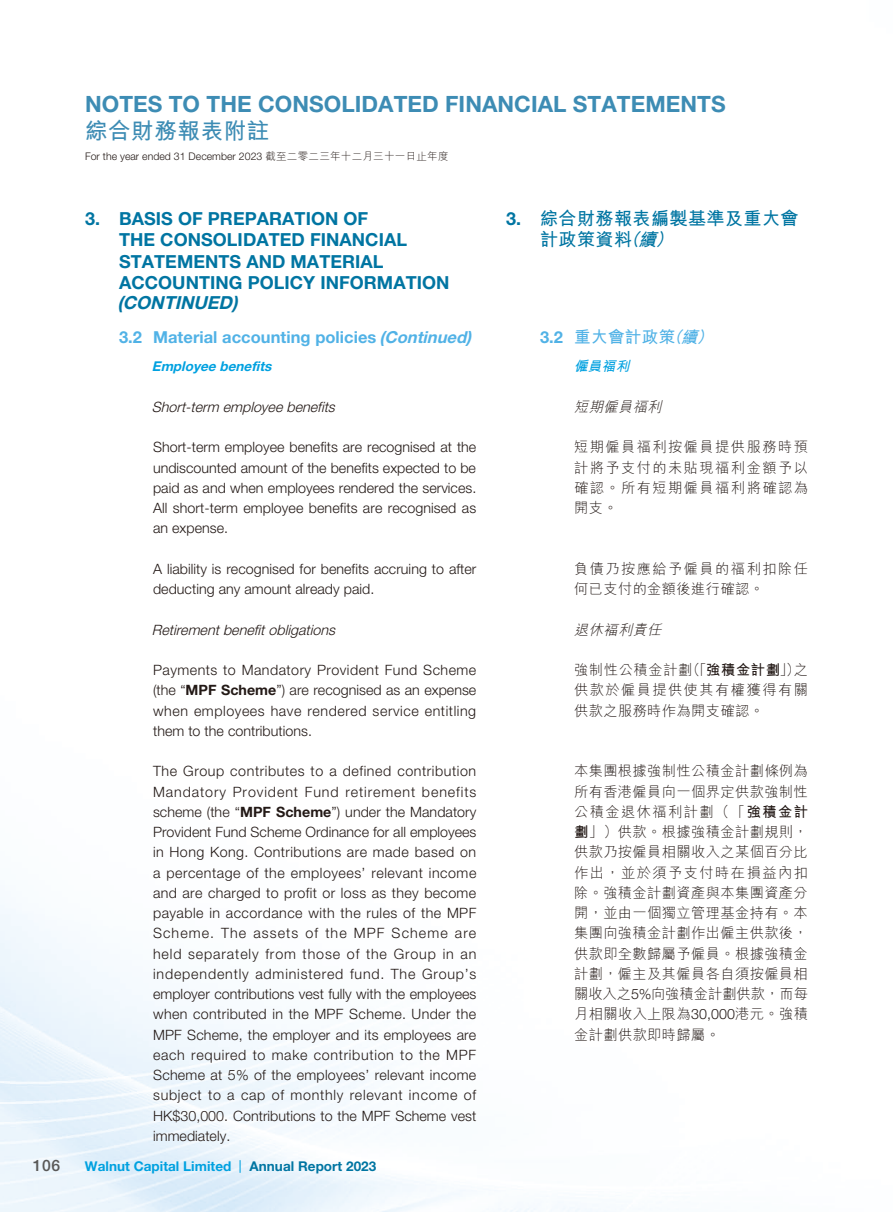
<style>
.page{position:relative;width:893px;height:1212px;background:#fff}
.page>*{position:absolute;margin:0;border:0;box-sizing:border-box;transform-origin:0 0}
.t1{font:700 22.5px "Helvetica Neue LT Std";letter-spacing:.005em;color:#3d8cb4}
.t2{font:700 22.5px "M Hei HK";letter-spacing:.03em;color:#3d8cb4}
.t3{font:700 18px/21px "Helvetica Neue LT Std";letter-spacing:.005em;color:#0075a2}
.t4{font:700 18px/21px "M Hei HK";letter-spacing:.03em;color:#0075a2}
.t5{font:italic 700 18px "Helvetica Neue LT Std";color:#0075a2}
.t6{font:700 16.5px "Helvetica Neue LT Std";letter-spacing:.005em;color:#51b2e6}
.t7{font:700 16.5px "M Hei HK";letter-spacing:.03em;color:#51b2e6}
.t8{font:500 15.75px "Helvetica Neue LT Std";color:#595857}
.t9{font:300 14.25px/20.2px "Helvetica Neue LT Std";letter-spacing:.005em;color:#231916;text-align:justify}
.t10{font:300 14.25px/20.2px "M Hei HK";letter-spacing:.045em;color:#231916;text-align:justify}
.t11{font:italic 300 14.25px "Helvetica Neue LT Std";color:#231916}
.t12{font:300 14.25px/20.2px "M Hei HK";letter-spacing:.1em;color:#231916}
.t13{font:italic 300 14.25px "M Hei HK";color:#231916}
.t14{font:700 13.5px "Helvetica Neue LT Std";letter-spacing:.005em;color:#00a1e0}
.t15{font:italic 700 13.5px "Helvetica Neue LT Std";color:#00a1e0}
.t16{font:italic 700 13.5px "M Hei HK";color:#00a1e0}
.t17{font:300 10.5px "Helvetica Neue LT Std";letter-spacing:.005em;color:#231916}
.s1{font-family:"M Hei HK"}
.s2{font-style:italic}
.s3{font-weight:700}
.s4{color:#0075a2}
.s5{font-family:"Helvetica Neue LT Std"}
</style>
<div class="page">
<h1 class="t1" style="left:85px;top:90px;width:642px">NOTES TO THE CONSOLIDATED FINANCIAL STATEMENTS</h1>
<h1 class="t2" style="left:85px;top:114px;width:186px">綜合財務報表附註</h1>
<p class="t17" style="left:85px;top:149px;width:365px">For the year ended 31 December 2023 <span class="s1">截至二零二三年十二月三十一日止年度</span></p>
<p class="t3" style="left:119px;top:208px;width:332px;text-indent:-34px">3. BASIS OF PREPARATION OF<br>THE CONSOLIDATED FINANCIAL<br>STATEMENTS AND MATERIAL<br>ACCOUNTING POLICY INFORMATION</p>
<p class="t5" style="left:117px;top:292px;width:121px">(CONTINUED)</p>
<p class="t6" style="left:119px;top:327px;width:354px">3.2 Material accounting policies <span class="s2">(Continued)</span></p>
<p class="t15" style="left:152px;top:358px;width:125px">Employee benefits</p>
<p class="t11" style="left:152px;top:398px;width:188px">Short-term employee benefits</p>
<p class="t9" style="left:153px;top:437px;width:325px">Short-term employee benefits are recognised at the undiscounted amount of the benefits expected to be paid as and when employees rendered the services.<br>All short-term employee benefits are recognised as an expense.</p>
<p class="t9" style="left:153px;top:558px;width:325px">A liability is recognised for benefits accruing to after deducting any amount already paid.</p>
<p class="t11" style="left:152px;top:621px;width:188px">Retirementbenefitobligations</p>
<p class="t9" style="left:153px;top:659px;width:325px">Payments to Mandatory Provident Fund Scheme (the “<span class="s3">MPF Scheme</span>”) are recognised as an expense when employees have rendered service entitling them to the contributions.</p>
<p class="t9" style="left:153px;top:761px;width:325px">The Group contributes to a defined contribution Mandatory Provident Fund retirement benefits scheme (the “<span class="s3">MPF Scheme</span>”) under the Mandatory Provident Fund Scheme Ordinance for all employees in Hong Kong. Contributions are made based on a percentage of the employees’ relevant income and are charged to profit or loss as they become payable in accordance with the rules of the MPF Scheme. The assets of the MPF Scheme are held separately from those of the Group in an independently administered fund. The Group’s employer contributions vest fully with the employees when contributed in the MPF Scheme. Under the MPF Scheme, the employer and its employees are each required to make contribution to the MPF Scheme at 5% of the employees’ relevant income subject to a cap of monthly relevant income of HK$30,000. Contributions to the MPF Scheme vest immediately.</p>
<p class="t8" style="left:33px;top:1156px;width:29px">106</p>
<p class="t14" style="left:85px;top:1158px;width:293px">Walnut Capital Limited <span class="s1">|</span> <span class="s4">Annual Report 2023</span></p>
<p class="t4" style="left:540px;top:207px;width:260px;text-indent:-34px"><span class="s5">3.</span> 綜合財務報表編製基準及重大會計政策資料<span class="s2">（續）</span></p>
<p class="t7" style="left:540px;top:325px;width:179px"><span class="s5">3.2</span> 重大會計政策<span class="s2">（續）</span></p>
<p class="t16" style="left:574px;top:356px;width:61px">僱員福利</p>
<p class="t13" style="left:574px;top:399px;width:92px">短期僱員福利</p>
<p class="t10" style="left:574px;top:437px;width:235px">短期僱員福利按僱員提供服務時預計將予支付的未貼現福利金額予以確認。所有短期僱員福利將確認為開支。</p>
<p class="t12" style="left:574px;top:558px;width:235px">負債乃按應給予僱員的福利扣除任何已支付的金額後進行確認。</p>
<p class="t13" style="left:574px;top:622px;width:92px">退休褔利責任</p>
<p class="t10" style="left:574px;top:659px;width:235px">強制性公積金計劃（「<span class="s3">強積金計劃</span>」）之供款於僱員提供使其有權獲得有關供款之服務時作為開支確認。</p>
<p class="t10" style="left:574px;top:761px;width:235px">本集團根據強制性公積金計劃條例為所有香港僱員向一個界定供款強制性公積金退休福利計劃（「<span class="s3">強積金計劃</span>」）供款。根據強積金計劃規則，供款乃按僱員相關收入之某個百分比作出，並於須予支付時在損益內扣除。強積金計劃資產與本集團資產分開，並由一個獨立管理基金持有。本集團向強積金計劃作出僱主供款後，供款即全數歸屬予僱員。根據強積金計劃，僱主及其僱員各自須按僱員相關收入之<span class="s5">5%</span>向強積金計劃供款，而每月相關收入上限為<span class="s5">30,000</span>港元。強積金計劃供款即時歸屬。</p>
</div>
